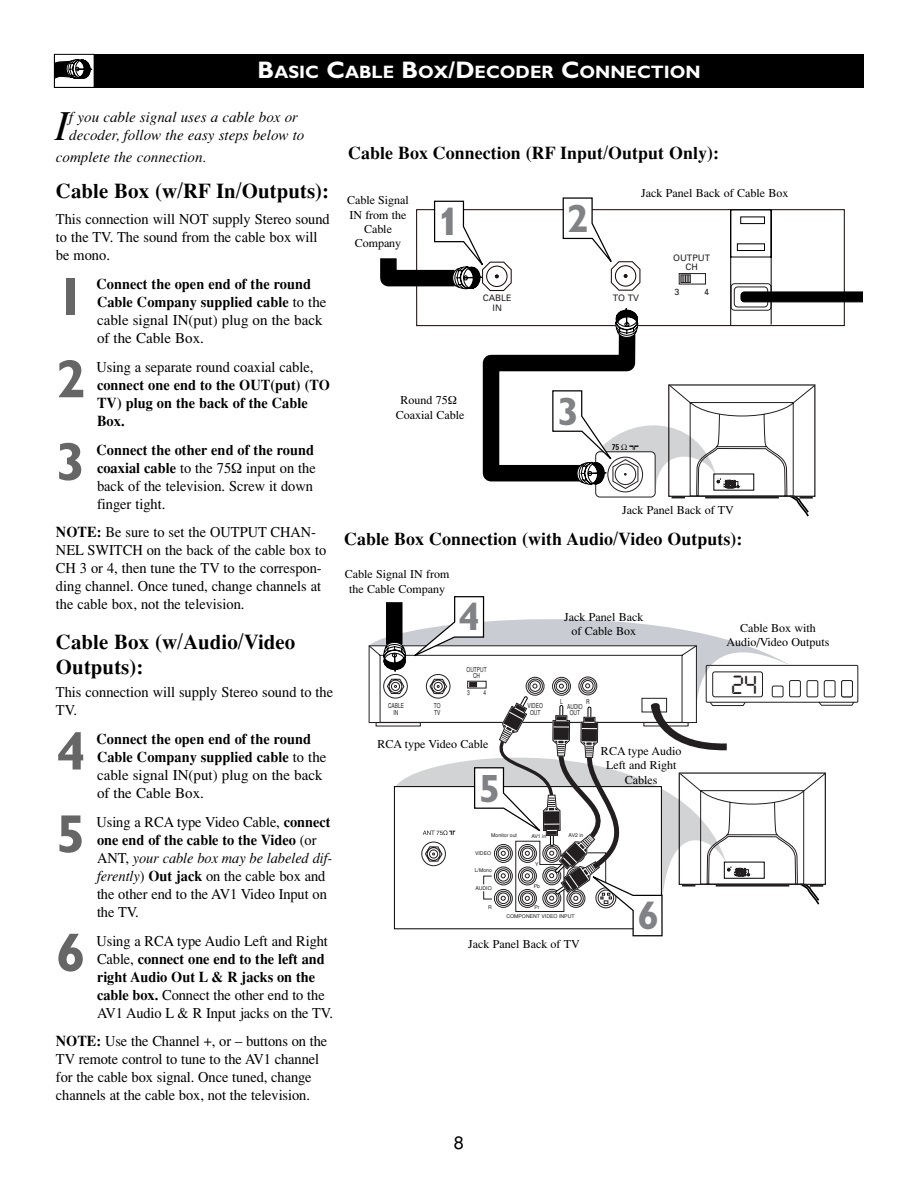
<style>
.page{position:relative;width:918px;height:1188px;background:#fff}
.page>*{position:absolute;margin:0;border:0;box-sizing:border-box;transform-origin:0 0}
.t1{font:700 54px "Gill Sans";color:#666}
.t2{font:italic 42.15px "Times";color:#000}
.t3{font:700 39.6px "Gill Alt One";color:#808285}
.t4{font:23.1px "Digital ICG";color:#231f20}
.t5{font:700 21px/25.2px "Times";color:#000}
.t6{font:700 18px "Times";color:#000}
.t7{font:700 18px "Gill Sans";color:#fff}
.t8{font:18px "Helvetica";color:#000}
.t9{font:15px/18px "Times";color:#000;scale:.96 1}
.t10{font:700 15px/18px "Times";color:#000;scale:.96 1}
.t11{font:italic 15px/18px "Times";color:#000}
.t12{font:12px/14.4px "Times";color:#000;text-align:center}
.t13{font:8.85px/8.2px "Univers";color:#231f20;text-align:center}
.t14{font:6.9px/6.9px "Helvetica";color:#231f20;text-align:center;scale:.72 1}
.t15{font:5.25px "Helvetica";color:#231f20}
.s1{font-size:24px}
.s2{font-weight:400}
.s3{font-weight:700}
.s4{font-style:italic}
</style>
<div class="page">
<svg style="left:368px;top:596px;width:491px;height:341px"></svg>
<div style="left:54px;top:54px;width:810px;height:34px;background:#000"></div>
<div style="left:55px;top:55px;width:39px;height:32px;background:#fff"></div>
<svg style="left:56px;top:59px;width:36px;height:20px"></svg>
<div style="left:54px;top:54px;width:40px;height:34px;border:1px solid #000"></div>
<svg style="left:380px;top:197px;width:483px;height:320px"></svg>
<p class="t7" style="left:258px;top:66px;width:445px"><span class="s1">B</span>ASIC <span class="s1">C</span>ABLE <span class="s1">B</span>OX<span class="s1">/D</span>ECODER <span class="s1">C</span>ONNECTION</p>
<p class="t11" style="left:69px;top:109px;width:237px">f you cable signal uses a cable box or decoder, follow the easy steps below to</p>
<p class="t11" style="left:56px;top:149px;width:152px">complete the connection.</p>
<h3 class="t5" style="left:56px;top:180px;width:275px">Cable Box (w/RF In/Outputs):</h3>
<p class="t9" style="left:56px;top:212px;width:287px">This connection will NOT supply Stereo sound to the TV. The sound from the cable box will be mono.</p>
<h1 class="t1" style="left:56px;top:278px;width:31px">1</h1>
<p class="t10" style="left:96px;top:276px;width:241px">Connect the open end of the round<br>Cable Company supplied cable <span class="s2">to the cable signal IN(put) plug on the back of the Cable Box.</span></p>
<h1 class="t1" style="left:56px;top:360px;width:31px">2</h1>
<p class="t9" style="left:96px;top:359px;width:227px">Using a separate round coaxial cable,</p>
<h2 class="t2" style="left:55px;top:110px;width:16px">I</h2>
<p class="t10" style="left:97px;top:377px;width:244px">connect one end to the OUT(put) (TO<br>TV) plug on the back of the Cable<br>Box.</p>
<h1 class="t1" style="left:56px;top:443px;width:31px">3</h1>
<p class="t9" style="left:96px;top:442px;width:230px"><span class="s3">Connect the other end of the round coaxial cable</span> to the 75 input on the back of the television. Screw it down finger tight.</p>
<p class="t9" style="left:56px;top:525px;width:283px"><span class="s3">NOTE:</span> Be sure to set the OUTPUT CHAN-NEL SWITCH on the back of the cable box to CH 3 or 4, then tune the TV to the correspon&shy;ding channel. Once tuned, change channels at the cable box, not the television.</p>
<h3 class="t5" style="left:56px;top:631px;width:241px">Cable Box (w/Audio/Video<br>Outputs):</h3>
<p class="t9" style="left:56px;top:685px;width:290px">This connection will supply Stereo sound to the<br>TV.</p>
<h1 class="t1" style="left:56px;top:733px;width:31px">4</h1>
<p class="t10" style="left:96px;top:731px;width:241px">Connect the open end of the round<br>Cable Company supplied cable <span class="s2">to the cable signal IN(put) plug on the back of the Cable Box.</span></p>
<h1 class="t1" style="left:56px;top:815px;width:31px">5</h1>
<p class="t9" style="left:96px;top:814px;width:247px">Using a RCA type Video Cable, <span class="s3">connect one end of the cable to the Video</span> (or<br>ANT, <span class="s4">your cable box may be labeled dif&shy;ferently</span>) <span class="s3">Out jack</span> on the cable box and the other end to the AV1 Video Input on the TV.</p>
<h1 class="t1" style="left:56px;top:934px;width:31px">6</h1>
<p class="t9" style="left:96px;top:933px;width:248px">Using a RCA type Audio Left and Right Cable, <span class="s3">connect one end to the left and right Audio Out L &amp; R jacks on the cable box.</span> Connect the other end to the AV1 Audio L &amp; R Input jacks on the TV.</p>
<p class="t9" style="left:56px;top:1034px;width:284px"><span class="s3">NOTE:</span> Use the Channel +, or – buttons on the TV remote control to tune to the AV1 channel for the cable box signal. Once tuned, change channels at the cable box, not the television.</p>
<p class="t6" style="left:348px;top:147px;width:373px">Cable Box Connection (RF Input/Output Only):</p>
<p class="t12" style="left:641px;top:187px;width:149px">Jack Panel Back of Cable Box</p>
<p class="t12" style="left:347px;top:194px;width:63px">Cable Signal<br>IN from the<br>Cable<br>Company</p>
<h3 class="t3" style="left:438px;top:208px;width:23px">1</h3>
<h3 class="t3" style="left:567px;top:205px;width:23px">2</h3>
<p class="t13" style="left:483px;top:294px;width:30px">CABLE</p>
<p class="t13" style="left:613px;top:295px;width:28px">TO TV</p>
<p class="t13" style="left:493px;top:305px;width:11px">IN</p>
<p class="t13" style="left:673px;top:255px;width:39px">OUTPUT<br>CH</p>
<p class="t13" style="left:674px;top:288px;width:6px">3</p>
<p class="t13" style="left:704px;top:288px;width:6px">4</p>
<p class="t12" style="left:396px;top:394px;width:70px;text-align:left;text-indent:4px">Round 75<br>Coaxial Cable</p>
<h3 class="t3" style="left:558px;top:398px;width:23px">3</h3>
<p class="t12" style="left:622px;top:504px;width:113px">Jack Panel Back of TV</p>
<p class="t6" style="left:344px;top:533px;width:400px">Cable Box Connection (with Audio/Video Outputs):</p>
<p class="t12" style="left:345px;top:568px;width:106px">Cable Signal IN from the Cable Company</p>
<p class="t12" style="left:564px;top:611px;width:81px">Jack Panel Back of Cable Box</p>
<p class="t12" style="left:726px;top:622px;width:105px">Cable Box with<br>Audio/Video Outputs</p>
<h3 class="t3" style="left:458px;top:603px;width:23px">4</h3>
<p class="t14" style="left:467px;top:666px;width:30px">OUTPUT<br>CH</p>
<p class="t14" style="left:467px;top:690px;width:5px">3</p>
<p class="t14" style="left:483px;top:690px;width:5px">4</p>
<p class="t14" style="left:388px;top:703px;width:24px">CABLE<br>IN</p>
<p class="t14" style="left:434px;top:703px;width:11px;text-align:left">TO<br>TV</p>
<p class="t14" style="left:528px;top:703px;width:23px">VIDEO<br>OUT</p>
<p class="t12" style="left:378px;top:738px;width:112px">RCA type Video Cable</p>
<h3 class="t3" style="left:479px;top:775px;width:23px">5</h3>
<p class="t14" style="left:560px;top:699px;width:5px">L</p>
<p class="t14" style="left:586px;top:699px;width:6px">R</p>
<p class="t14" style="left:567px;top:703px;width:23px">AUDIO<br>OUT</p>
<p class="t12" style="left:601px;top:745px;width:82px">RCA type Audio<br>Left and Right<br>Cables</p>
<p class="t15" style="left:491px;top:834px;width:27px">Monitor out</p>
<p class="t15" style="left:475px;top:852px;width:18px">VIDEO</p>
<p class="t15" style="left:475px;top:868px;width:19px">L/Mono</p>
<p class="t15" style="left:475px;top:886px;width:18px">AUDIO</p>
<p class="t15" style="left:488px;top:905px;width:5px">R</p>
<p class="t15" style="left:531px;top:834px;width:16px">AV1 in</p>
<p class="t15" style="left:535px;top:863px;width:5px">Y</p>
<p class="t15" style="left:534px;top:884px;width:8px">Pb</p>
<p class="t15" style="left:534px;top:905px;width:7px">Pr</p>
<p class="t15" style="left:569px;top:834px;width:16px">AV2 in</p>
<p class="t15" style="left:506px;top:915px;width:70px">COMPONENT VIDEO INPUT</p>
<p class="t12" style="left:468px;top:938px;width:113px">Jack Panel Back of TV</p>
<h3 class="t3" style="left:638px;top:903px;width:23px">6</h3>
<h3 class="t4" style="left:731px;top:673px;width:27px">24</h3>
<p class="t8" style="left:454px;top:1136px;width:12px">8</p>
</div>
